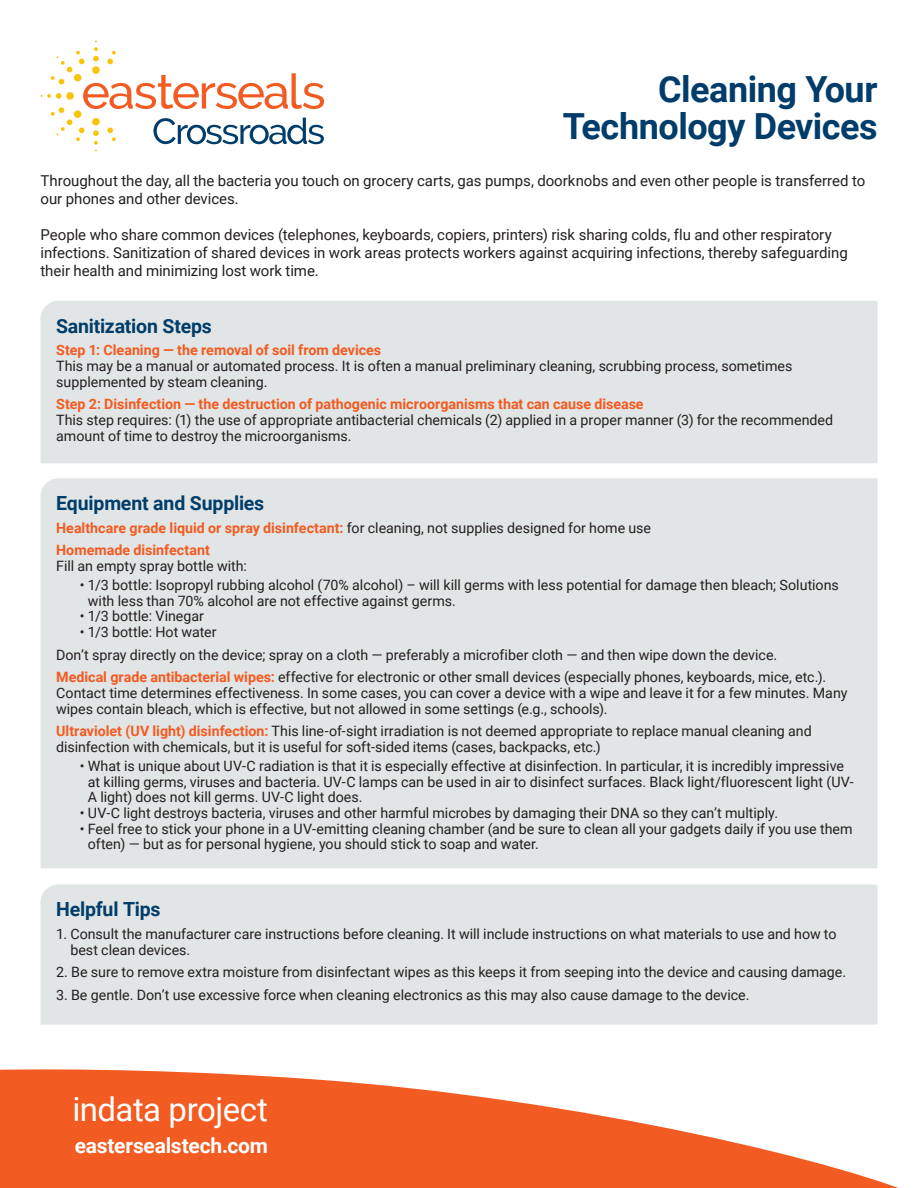
<style>
.page{position:relative;width:918px;height:1188px;background:#fff}
.page>*{position:absolute;margin:0;border:0;box-sizing:border-box;transform-origin:0 0}
.t1{font:700 36px/37.5px "Roboto";letter-spacing:-.015em;color:#003d6a;text-align:right}
.t2{font:33px "Roboto";letter-spacing:-.015em;color:#fff}
.t3{font:700 21px "Roboto";letter-spacing:-.01em;color:#fff}
.t4{font:700 19.5px "Roboto";letter-spacing:-.01em;color:#003d6a}
.t5{font:15px/18px "Roboto";letter-spacing:-.005em;color:#231f20}
.t6{font:14.25px/15.8px "Roboto";color:#231f20}
.t7{font:700 14.25px/22.5px "Roboto";color:#f25b21}
.s1{font-weight:700;color:#f25b21}
.s2{font-weight:400;color:#231f20}
</style>
<div class="page">
<svg style="left:41px;top:40px;width:283px;height:111px"></svg>
<div style="left:40px;top:301px;width:838px;height:162px;background:#e2e5e5"></div>
<div style="left:40px;top:478px;width:838px;height:390px;background:#e2e5e5"></div>
<div style="left:40px;top:885px;width:838px;height:140px;background:#e2e5e5"></div>
<svg style="left:0;top:1069px;width:898px;height:119px;fill:#f25b21"></svg>
<h1 class="t1" style="left:563px;top:69px;width:316px">Cleaning Your<br>Technology Devices</h1>
<p class="t5" style="left:40px;top:171px;width:826px">Throughout the day, all the bacteria you touch on grocery carts, gas pumps, doorknobs and even other people is transferred to our phones and other devices.</p>
<p class="t5" style="left:40px;top:225px;width:809px">People who share common devices (telephones, keyboards, copiers, printers) risk sharing colds, flu and other respiratory infections. Sanitization of shared devices in work areas protects workers against acquiring infections, thereby safeguarding their health and minimizing lost work time.</p>
<p class="t4" style="left:56px;top:312px;width:157px">Sanitization Steps</p>
<p class="t6" style="left:56px;top:342px;width:738px"><span class="s1">Step 1: Cleaning — the removal of soil from devices<br></span>This may be a manual or automated process. It is often a manual preliminary cleaning, scrubbing process, sometimes supplemented by steam cleaning.</p>
<p class="t6" style="left:56px;top:396px;width:779px"><span class="s1">Step 2: Disinfection — the destruction of pathogenic microorganisms that can cause disease<br></span>This step requires: (1) the use of appropriate antibacterial chemicals (2) applied in a proper manner (3) for the recommended amount of time to destroy the microorganisms.</p>
<p class="t4" style="left:56px;top:489px;width:210px">Equipment and Supplies</p>
<p class="t7" style="left:56px;top:516px;width:596px">Healthcare grade liquid or spray disinfectant: <span class="s2">for cleaning, not supplies designed for home use<br></span>Homemade disinfectant</p>
<p class="t6" style="left:56px;top:557px;width:192px">Fill an empty spray bottle with:</p>
<p class="t6" style="left:88px;top:576px;width:752px;text-indent:-8px">• 1/3 bottle: Isopropyl rubbing alcohol (70% alcohol) – will kill germs with less potential for damage then bleach; Solutions with less than 70% alcohol are not effective against germs.</p>
<p class="t6" style="left:80px;top:608px;width:126px">• 1/3 bottle: Vinegar</p>
<p class="t6" style="left:56px;top:620px;width:771px;line-height:22.5px;text-indent:24px">• 1/3 bottle: Hot water<br>Don’t spray directly on the device; spray on a cloth — preferably a microfiber cloth — and then wipe down the device.<br><span class="s1">Medical grade antibacterial wipes:</span> effective for electronic or other small devices (especially phones, keyboards, mice, etc.).</p>
<p class="t6" style="left:56px;top:684px;width:793px">Contact time determines effectiveness. In some cases, you can cover a device with a wipe and leave it for a few minutes. Many wipes contain bleach, which is effective, but not allowed in some settings (e.g., schools).</p>
<p class="t6" style="left:56px;top:723px;width:757px"><span class="s1">Ultraviolet (UV light) disinfection:</span> This line-of-sight irradiation is not deemed appropriate to replace manual cleaning and disinfection with chemicals, but it is useful for soft-sided items (cases, backpacks, etc.)</p>
<p class="t6" style="left:88px;top:757px;width:767px;text-indent:-8px">• What is unique about UV-C radiation is that it is especially effective at disinfection. In particular, it is incredibly impressive at killing germs, viruses and bacteria. UV-C lamps can be used in air to disinfect surfaces. Black light/fluorescent light (UV-<br>A light) does not kill germs. UV-C light does.</p>
<p class="t6" style="left:80px;top:805px;width:700px">• UV-C light destroys bacteria, viruses and other harmful microbes by damaging their DNA so they can’t multiply.</p>
<p class="t6" style="left:88px;top:820px;width:766px;text-indent:-8px">• Feel free to stick your phone in a UV-emitting cleaning chamber (and be sure to clean all your gadgets daily if you use them often) — but as for personal hygiene, you should stick to soap and water.</p>
<p class="t4" style="left:56px;top:896px;width:106px">Helpful Tips</p>
<p class="t6" style="left:70px;top:925px;width:768px;text-indent:-14px">1. Consult the manufacturer care instructions before cleaning. It will include instructions on what materials to use and how to best clean devices.</p>
<p class="t6" style="left:56px;top:964px;width:792px">2. Be sure to remove extra moisture from disinfectant wipes as this keeps it from seeping into the device and causing damage.</p>
<p class="t6" style="left:56px;top:986px;width:695px">3. Be gentle. Don’t use excessive force when cleaning electronics as this may also cause damage to the device.</p>
<p class="t2" style="left:72px;top:1086px;width:197px">indata project</p>
<p class="t3" style="left:75px;top:1131px;width:195px">eastersealstech.com</p>
</div>
